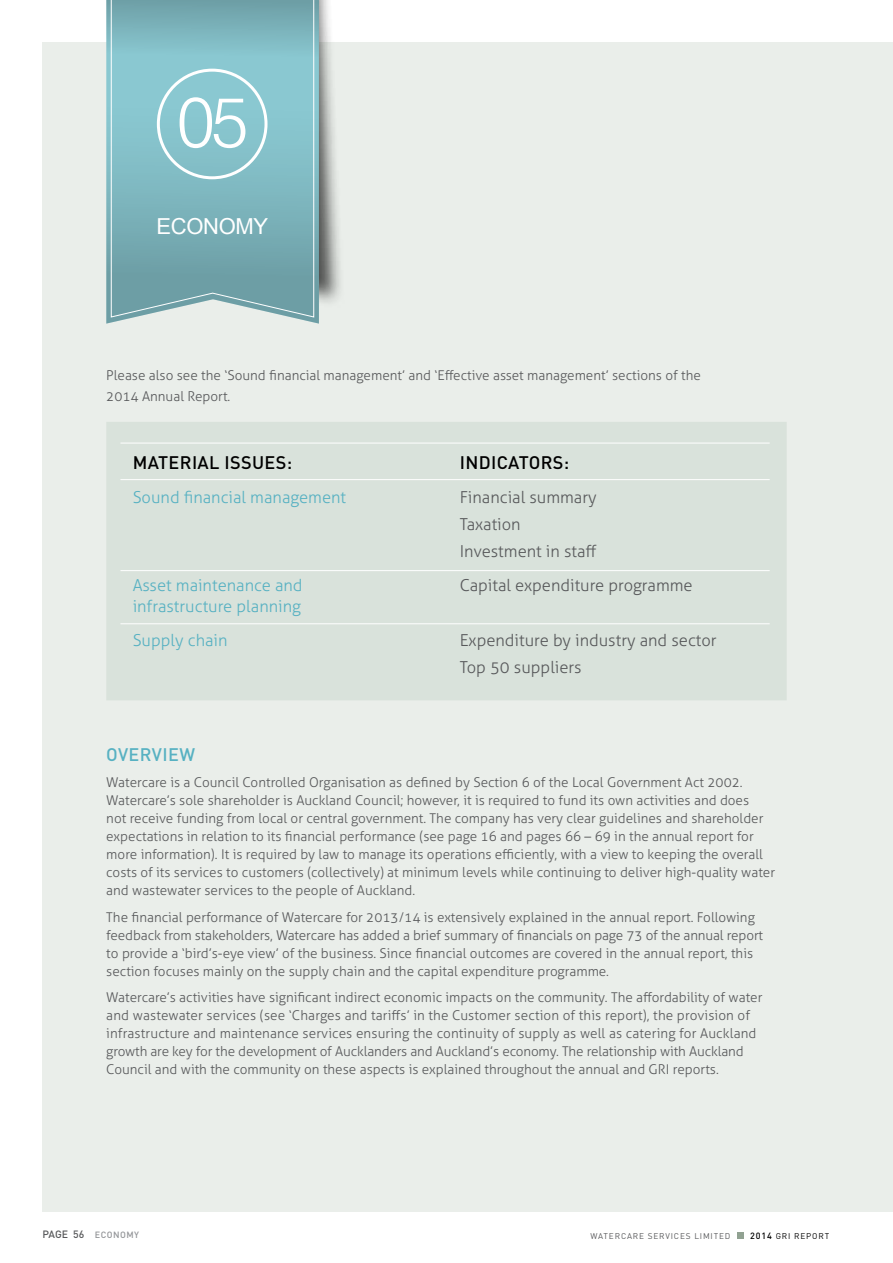
<style>
.page{position:relative;width:893px;height:1263px;background:#fff}
.page>*{position:absolute;margin:0;border:0;box-sizing:border-box;transform-origin:0 0}
.t1{font:300 70.65px "Swiss 721 BT";color:#fff}
.t2{font:22.05px "Arial";letter-spacing:-.015em;color:#fff}
.t3{font:500 18px "DIN";letter-spacing:.02em;color:#000}
.t4{font:500 18px "DIN";letter-spacing:.02em;color:#57b1c2}
.t5{font:300 16.5px/27.3px "Aller";color:#58595b}
.t6{font:300 16.5px/33.8px "Aller";color:#57b1c2}
.t7{font:300 13.5px/18px "Aller";color:#58595b}
.t8{font:500 9px "DIN";letter-spacing:.05em;color:#939598}
.t9{font:8.25px "DIN";letter-spacing:.1em;color:#58595b}
.t10{font:8.25px "DIN";letter-spacing:.1em;color:#000}
.s1{font-size:10.5px;color:#58595b}
.s2{font-weight:500;font-size:9px}
</style>
<div class="page">
<svg style="left:737px;top:1232px;width:6px;height:6px"></svg>
<div style="left:43px;top:43px;width:850px;height:1169px;background:#eaeeea"></div>
<div style="left:106px;top:422px;width:681px;height:278px;background:#d9e2db"></div>
<hr style="left:120px;top:479px;width:650px;height:1px;background:#fff">
<hr style="left:120px;top:443px;width:650px;height:1px;background:#fff">
<hr style="left:120px;top:623px;width:650px;height:1px;background:#fff">
<hr style="left:120px;top:570px;width:650px;height:1px;background:#fff">
<div style="left:116px;top:0;width:229px;height:308px;background:#000;opacity:.67"></div>
<svg style="left:106px;top:0;width:213px;height:324px"></svg>
<svg style="left:111px;top:0;width:203px;height:318px;background:#83b8c0"></svg>
<h1 class="t1" style="left:177px;top:79px;width:73px">05</h1>
<h2 class="t2" style="left:156px;top:212px;width:113px">ECONOMY</h2>
<p class="t7" style="left:106px;top:365px;width:596px;line-height:21px">Please also see the ‘Sound financial management’ and ‘Effective asset management’ sections of the<br>2014 Annual Report.</p>
<h3 class="t3" style="left:133px;top:451px;width:161px">MATERIAL ISSUES:</h3>
<h3 class="t3" style="left:460px;top:451px;width:111px">INDICATORS:</h3>
<p class="t6" style="left:133px;top:480px;width:215px">Sound financial management</p>
<p class="t5" style="left:460px;top:483px;width:139px">Financial summary<br>Taxation<br>Investment in staff</p>
<p class="t6" style="left:133px;top:568px;width:171px">Asset maintenance and</p>
<p class="t5" style="left:460px;top:572px;width:235px">Capital expenditure programme</p>
<p class="t6" style="left:133px;top:589px;width:170px">infrastructure planning<br>Supply chain</p>
<p class="t5" style="left:460px;top:626px;width:259px">Expenditure by industry and sector<br>Top 50 suppliers</p>
<h3 class="t4" style="left:106px;top:743px;width:90px">OVERVIEW</h3>
<p class="t7" style="left:106px;top:773px;width:670px">Watercare is a Council Controlled Organisation as defined by Section 6 of the Local Government Act 2002.<br>Watercare’s sole shareholder is Auckland Council; however, it is required to fund its own activities and does<br>not receive funding from local or central government. The company has very clear guidelines and shareholder expectations in relation to its financial performance (see page 16 and pages 66 – 69 in the annual report for more information). It is required by law to manage its operations efficiently, with a view to keeping the overall costs of its services to customers (collectively) at minimum levels while continuing to deliver high-quality water and wastewater services to the people of Auckland.</p>
<p class="t7" style="left:106px;top:908px;width:658px">The financial performance of Watercare for 2013/14 is extensively explained in the annual report. Following feedback from stakeholders, Watercare has added a brief summary of financials on page 73 of the annual report to provide a ‘bird’s-eye view’ of the business. Since financial outcomes are covered in the annual report, this section focuses mainly on the supply chain and the capital expenditure programme.</p>
<p class="t7" style="left:106px;top:988px;width:658px">Watercare’s activities have significant indirect economic impacts on the community. The affordability of water and wastewater services (see ‘Charges and tariffs’ in the Customer section of this report), the provision of infrastructure and maintenance services ensuring the continuity of supply as well as catering for Auckland growth are key for the development of Aucklanders and Auckland’s economy. The relationship with Auckland Council and with the community on these aspects is explained throughout the annual and GRI reports.</p>
<p class="t8" style="left:43px;top:1229px;width:98px"><span class="s1">PAGE 56</span> ECONOMY</p>
<p class="t9" style="left:590px;top:1230px;width:141px">WATERCARE SERVICES LIMITED</p>
<p class="t10" style="left:750px;top:1230px;width:81px"><span class="s2">2014</span> GRI REPORT</p>
</div>
